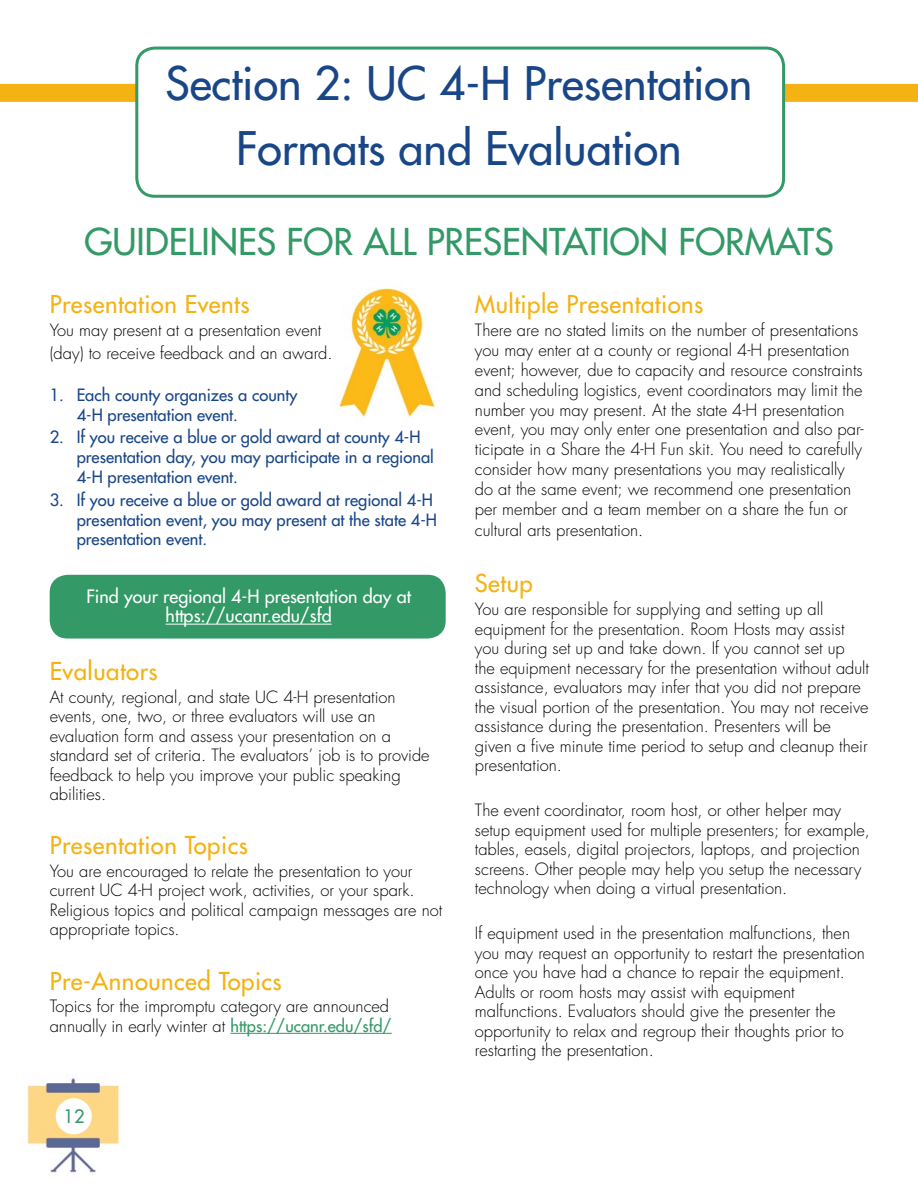
<style>
.page{position:relative;width:918px;height:1188px;background:#fff}
.page>*{position:absolute;margin:0;border:0;box-sizing:border-box;transform-origin:0 0}
.t1{font:500 45px/64.8px "Futura Std";color:#194687;text-align:center}
.t2{font:500 36px "Futura Std";color:#396}
.t3{font:500 24px "Futura Std";letter-spacing:.02em;color:#f4b213}
.t4{font:500 18px/19.5px "Futura Std";color:#fff;text-align:center}
.t5{font:500 18px "Futura Std";color:#396}
.t6{font:300 16.5px/19.5px "Futura Std";color:#000}
.t7{font:500 16.5px/19.8px "Futura Std";color:#194687}
.s1{font-weight:500;color:#396}
</style>
<div class="page">
<img style="left:27px;top:1078px;width:93px;height:95px">
<div style="left:56px;top:1098px;width:36px;height:36px;background:#fff;border-radius:50%"></div>
<img style="left:339px;top:288px;width:97px;height:129px">
<div style="left:0;top:84px;width:918px;height:18px;background:#f4b213"></div>
<div style="left:137px;top:48px;width:647px;height:148px;background:#fff;border-radius:18px"></div>
<div style="left:135px;top:47px;width:650px;height:151px;border:3px solid #396;border-radius:18px"></div>
<hr style="left:230px;top:1033px;width:162px;height:1px;background:#396">
<div style="left:50px;top:575px;width:396px;height:64px;background:#396;border-radius:18px"></div>
<hr style="left:166px;top:624px;width:166px;height:1px;background:#fff">
<h1 class="t1" style="left:166px;top:51px;width:588px">Section 2: UC 4-H Presentation<br>Formats and Evaluation</h1>
<h2 class="t2" style="left:84px;top:219px;width:47px">Guidelines</h2>
<h2 class="t2" style="left:287px;top:219px;width:23px">for</h2>
<h2 class="t2" style="left:363px;top:219px;width:103px">All Presentation</h2>
<h2 class="t2" style="left:678px;top:219px;width:41px">Formats</h2>
<h3 class="t3" style="left:50px;top:290px;width:201px">Presentation Events</h3>
<p class="t6" style="left:50px;top:319px;width:285px;line-height:22.5px">You may present at a presentation event (day) to receive feedback and an award.</p>
<p class="t7" style="left:77px;top:385px;width:222px;text-indent:-27px">1. Each county organizes a county<br>4-H presentation event.</p>
<p class="t7" style="left:77px;top:428px;width:359px;text-indent:-27px">2. If you receive a blue or gold award at county 4-H presentation day, you may participate in a regional<br>4-H presentation event.</p>
<p class="t7" style="left:77px;top:490px;width:362px;text-indent:-27px">3. If you receive a blue or gold award at regional 4-H presentation event, you may present at the state 4-H presentation event.</p>
<h3 class="t3" style="left:475px;top:290px;width:230px">Multiple Presentations</h3>
<p class="t6" style="left:475px;top:321px;width:390px">There are no stated limits on the number of presentations you may enter at a county or regional 4-H presentation event; however, due to capacity and resource constraints and scheduling logistics, event coordinators may limit the number you may present. At the state 4-H presentation event, you may only enter one presentation and also par&shy;ticipate in a Share the 4-H Fun skit. You need to carefully consider how many presentations you may realistically do at the same event; we recommend one presentation per member and a team member on a share the fun or</p>
<p class="t6" style="left:475px;top:521px;width:170px">cultural arts presentation.</p>
<h3 class="t3" style="left:475px;top:569px;width:59px">Setup</h3>
<p class="t6" style="left:475px;top:600px;width:396px">You are responsible for supplying and setting up all equipment for the presentation. Room Hosts may assist you during set up and take down. If you cannot set up<br>the equipment necessary for the presentation without adult assistance, evaluators may infer that you did not prepare the visual portion of the presentation. You may not receive assistance during the presentation. Presenters will be given a five minute time period to setup and cleanup their presentation.</p>
<p class="t6" style="left:475px;top:801px;width:397px">The event coordinator, room host, or other helper may setup equipment used for multiple presenters; for example, tables, easels, digital projectors, laptops, and projection screens. Other people may help you setup the necessary technology when doing a virtual presentation.</p>
<p class="t6" style="left:475px;top:924px;width:391px">If equipment used in the presentation malfunctions, then you may request an opportunity to restart the presentation once you have had a chance to repair the equipment.<br>Adults or room hosts may assist with equipment malfunctions. Evaluators should give the presenter the opportunity to relax and regroup their thoughts prior to restarting the presentation.</p>
<p class="t4" style="left:86px;top:587px;width:326px">Find your regional 4-H presentation day at https://ucanr.edu/sfd</p>
<h3 class="t3" style="left:50px;top:656px;width:110px">Evaluators</h3>
<p class="t6" style="left:50px;top:687px;width:382px">At county, regional, and state UC 4-H presentation events, one, two, or three evaluators will use an evaluation form and assess your presentation on a standard set of criteria. The evaluators’ job is to provide feedback to help you improve your public speaking abilities.</p>
<h3 class="t3" style="left:50px;top:830px;width:200px">Presentation Topics</h3>
<p class="t6" style="left:50px;top:862px;width:394px">You are encouraged to relate the presentation to your current UC 4-H project work, activities, or your spark.<br>Religious topics and political campaign messages are not appropriate topics.</p>
<h3 class="t3" style="left:50px;top:966px;width:234px">Pre-Announced Topics</h3>
<p class="t6" style="left:50px;top:997px;width:344px">Topics for the impromptu category are announced annually in early winter at <span class="s1">https://ucanr.edu/sfd/</span></p>
<p class="t5" style="left:64px;top:1105px;width:22px">12</p>
</div>
